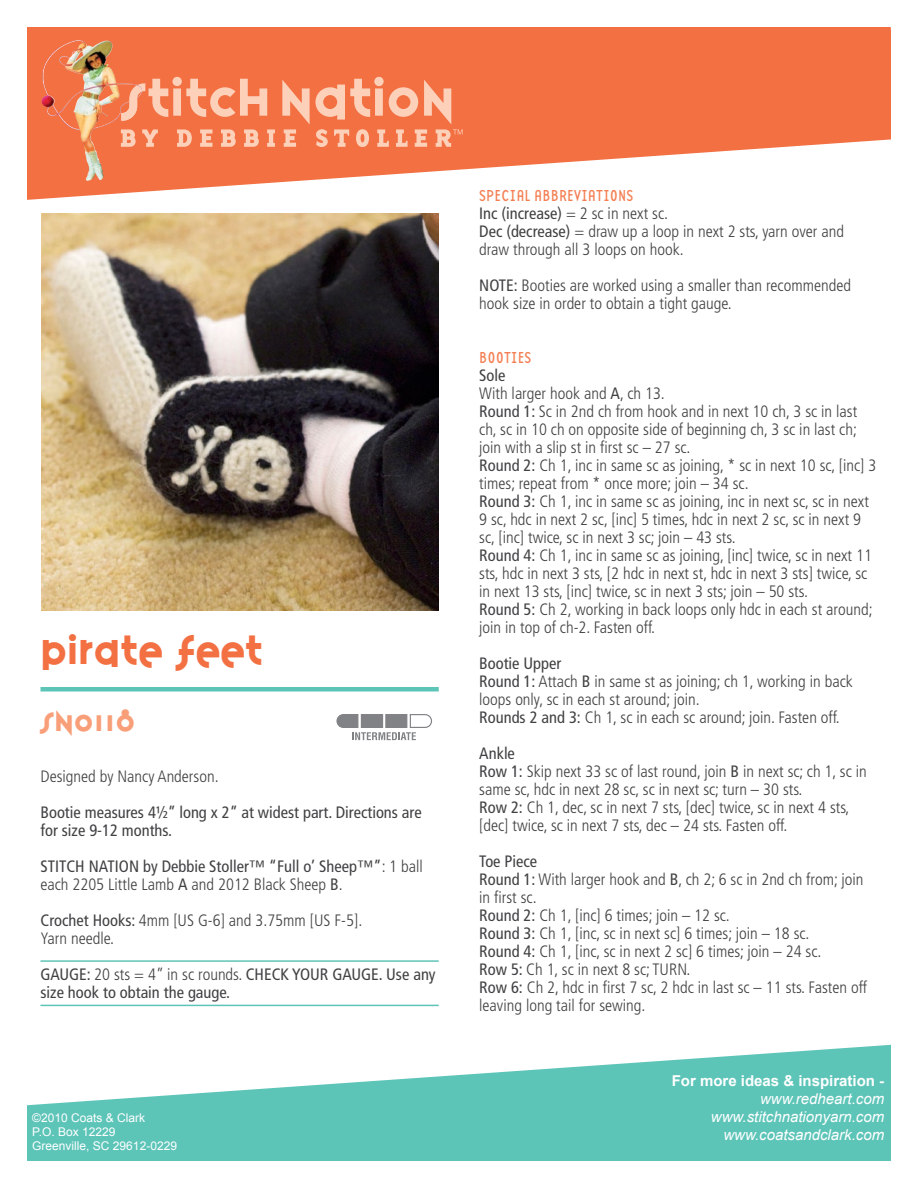
<style>
.page{position:relative;width:918px;height:1188px;background:#fff}
.page>*{position:absolute;margin:0;border:0;box-sizing:border-box;transform-origin:0 0}
.t1{font:36px "Variex";color:#f37043}
.t2{font:27px "Variex";color:#f89f79}
.t3{font:300 condensed 16.5px/18px "Frutiger";color:#414042}
.t4{font:condensed 16.5px/18px "Frutiger";color:#414042}
.t5{font:16.5px "Base Twelve Sans";color:#f47e52}
.t6{font:italic 15px/18px "Arial";color:#fff;text-align:right}
.t7{font:700 15px "Arial";color:#fff}
.t8{font:12px/14.4px "Arial";color:#fff}
.s1{font-weight:300}
.s2{font-weight:400}
</style>
<div class="page">
<svg style="left:27px;top:27px;width:864px;height:173px;fill:#f37043"></svg>
<svg style="left:27px;top:1044px;width:864px;height:117px;fill:#5dc4b8"></svg>
<img style="left:41px;top:40px;width:102px;height:141px">
<svg style="left:121px;top:129px;width:15px;height:18px"></svg>
<svg style="left:142px;top:129px;width:16px;height:18px"></svg>
<svg style="left:177px;top:129px;width:15px;height:18px"></svg>
<svg style="left:200px;top:129px;width:12px;height:18px"></svg>
<svg style="left:221px;top:129px;width:15px;height:18px"></svg>
<svg style="left:244px;top:129px;width:15px;height:18px"></svg>
<svg style="left:267px;top:129px;width:8px;height:18px"></svg>
<svg style="left:121px;top:77px;width:146px;height:44px;background:#f69470"></svg>
<svg style="left:282px;top:77px;width:181px;height:70px;background:#f6916b"></svg>
<svg style="left:336px;top:714px;width:96px;height:26px"></svg>
<hr style="left:40px;top:960px;width:399px;height:2px;background:#5dc4b8">
<div style="left:40px;top:687px;width:399px;height:5px;background:#5dc4b8"></div>
<hr style="left:40px;top:1005px;width:399px;height:1px;background:#5dc4b8">
<img style="left:41px;top:214px;width:397px;height:396px">
<h1 class="t1" style="left:40px;top:625px;width:224px">pirate feet</h1>
<h2 class="t2" style="left:41px;top:701px;width:96px">SN0118</h2>
<p class="t3" style="left:40px;top:767px;width:180px">Designed by Nancy Anderson.</p>
<p class="t4" style="left:40px;top:803px;width:383px">Bootie measures 4½” long x 2” at widest part. Directions are for size 9-12 months.</p>
<p class="t4" style="left:40px;top:857px;width:384px">STITCH NATION by Debbie Stoller™ “Full o’ Sheep™”<span class="s1">: 1 ball each 2205 Little Lamb</span> A <span class="s1">and 2012 Black Sheep</span> B<span class="s1">.</span></p>
<p class="t3" style="left:40px;top:911px;width:323px"><span class="s2">Crochet Hooks:</span> 4mm [US G-6] and 3.75mm [US F-5].<br>Yarn needle.</p>
<p class="t4" style="left:40px;top:965px;width:397px">GAUGE: <span class="s1">20 sts = 4” in sc rounds.</span> CHECK YOUR GAUGE. Use any size hook to obtain the gauge.</p>
<p class="t8" style="left:32px;top:1110px;width:146px">©2010 Coats &amp; Clark<br>P.O. Box 12229<br>Greenville, SC 29612-0229</p>
<p class="t5" style="left:479px;top:185px;width:154px">SPECIAL ABBREVIATIONS</p>
<p class="t3" style="left:479px;top:204px;width:366px"><span class="s2">Inc (increase)</span> = 2 sc in next sc.<br><span class="s2">Dec (decrease)</span> = draw up a loop in next 2 sts, yarn over and draw through all 3 loops on hook.</p>
<p class="t3" style="left:479px;top:276px;width:373px"><span class="s2">NOTE:</span> Booties are worked using a smaller than recommended hook size in order to obtain a tight gauge.</p>
<p class="t5" style="left:479px;top:347px;width:9px">BOOTIE</p>
<p class="t5" style="left:525px;top:347px;width:8px">S</p>
<p class="t3" style="left:479px;top:366px;width:399px"><span class="s2">Sole<br></span>With larger hook and <span class="s2">A</span>, ch 13.<br><span class="s2">Round 1:</span> Sc in 2nd ch from hook and in next 10 ch, 3 sc in last ch, sc in 10 ch on opposite side of beginning ch, 3 sc in last ch; join with a slip st in first sc – 27 sc.<br><span class="s2">Round 2:</span> Ch 1, inc in same sc as joining, * sc in next 10 sc, [inc] 3 times; repeat from * once more; join – 34 sc.<br><span class="s2">Round 3:</span> Ch 1, inc in same sc as joining, inc in next sc, sc in next 9 sc, hdc in next 2 sc, [inc] 5 times, hdc in next 2 sc, sc in next 9 sc, [inc] twice, sc in next 3 sc; join – 43 sts.<br><span class="s2">Round 4:</span> Ch 1, inc in same sc as joining, [inc] twice, sc in next 11 sts, hdc in next 3 sts, [2 hdc in next st, hdc in next 3 sts] twice, sc in next 13 sts, [inc] twice, sc in next 3 sts; join – 50 sts.<br><span class="s2">Round 5:</span> Ch 2, working in back loops only hdc in each st around; join in top of ch-2. Fasten off.</p>
<p class="t3" style="left:479px;top:654px;width:375px"><span class="s2">Bootie Upper<br>Round 1:</span> Attach <span class="s2">B</span> in same st as joining; ch 1, working in back loops only, sc in each st around; join.<br><span class="s2">Rounds 2 and 3:</span> Ch 1, sc in each sc around; join. Fasten off.</p>
<p class="t3" style="left:479px;top:744px;width:389px"><span class="s2">Ankle<br>Row 1:</span> Skip next 33 sc of last round, join <span class="s2">B</span> in next sc; ch 1, sc in same sc, hdc in next 28 sc, sc in next sc; turn – 30 sts.<br><span class="s2">Row 2:</span> Ch 1, dec, sc in next 7 sts, [dec] twice, sc in next 4 sts, [dec] twice, sc in next 7 sts, dec – 24 sts. Fasten off.</p>
<p class="t3" style="left:479px;top:852px;width:389px"><span class="s2">Toe Piece<br>Round 1:</span> With larger hook and <span class="s2">B</span>, ch 2; 6 sc in 2nd ch from; join in first sc.<br><span class="s2">Round 2:</span> Ch 1, [inc] 6 times; join – 12 sc.<br><span class="s2">Round 3:</span> Ch 1, [inc, sc in next sc] 6 times; join – 18 sc.<br><span class="s2">Round 4:</span> Ch 1, [inc, sc in next 2 sc] 6 times; join – 24 sc.<br><span class="s2">Row 5:</span> Ch 1, sc in next 8 sc; TURN.<br><span class="s2">Row 6:</span> Ch 2, hdc in first 7 sc, 2 hdc in last sc – 11 sts. Fasten off leaving long tail for sewing.</p>
<p class="t7" style="left:672px;top:1072px;width:214px">For more ideas &amp; inspiration -</p>
<p class="t6" style="left:711px;top:1089px;width:175px">www.redheart.com www.stitchnationyarn.com www.coatsandclark.com</p>
</div>
